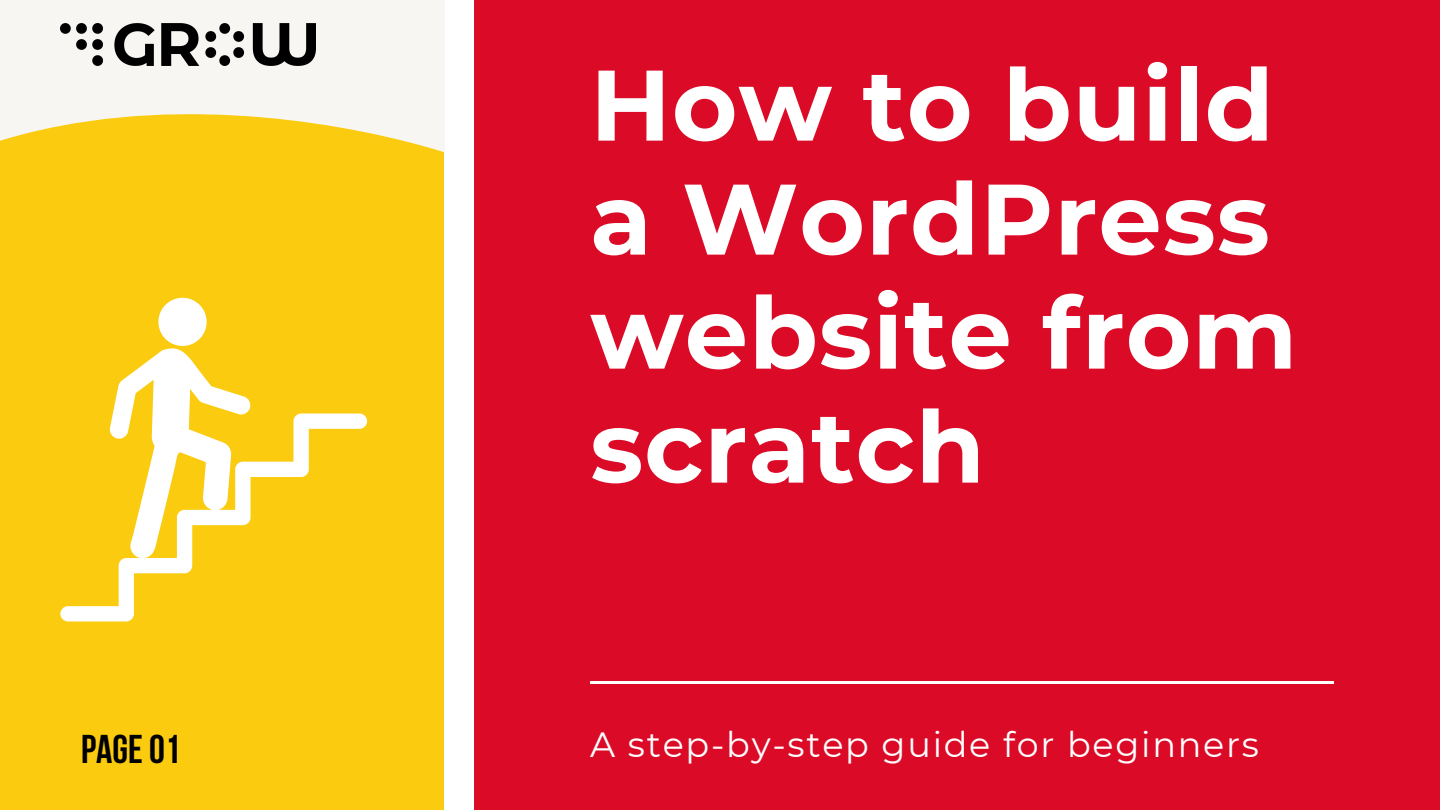
<style>
.page{position:relative;width:1440px;height:810px;background:#db0b27}
.page>*{position:absolute;margin:0;border:0;box-sizing:border-box;transform-origin:0 0}
.t1{font:700 100px/114px "Montserrat";letter-spacing:.01em;color:#fff}
.t2{font:700 40px "Bebas Neue";color:#000}
.t3{font:35px "Montserrat";letter-spacing:.05em;color:#fff}
</style>
<div class="page">
<div style="left:0;top:0;width:474px;height:810px;background:#fff"></div>
<hr style="left:590px;top:681px;width:744px;height:3px;background:#fff">
<div style="left:0;top:0;width:444px;height:810px;background:#facb0f"></div>
<svg style="left:0;top:0;width:444px;height:622px"></svg>
<svg style="left:158px;top:298px;width:49px;height:48px"></svg>
<svg style="left:60px;top:348px;width:307px;height:273px"></svg>
<img style="left:60px;top:23px;width:255px;height:43px">
<p class="t1" style="left:590px;top:48px;width:709px">How to build a WordPress website from scratch</p>
<p class="t2" style="left:81px;top:733px;width:101px">Page01</p>
<p class="t3" style="left:590px;top:723px;width:670px">A step-by-step guide for beginners</p>
</div>
